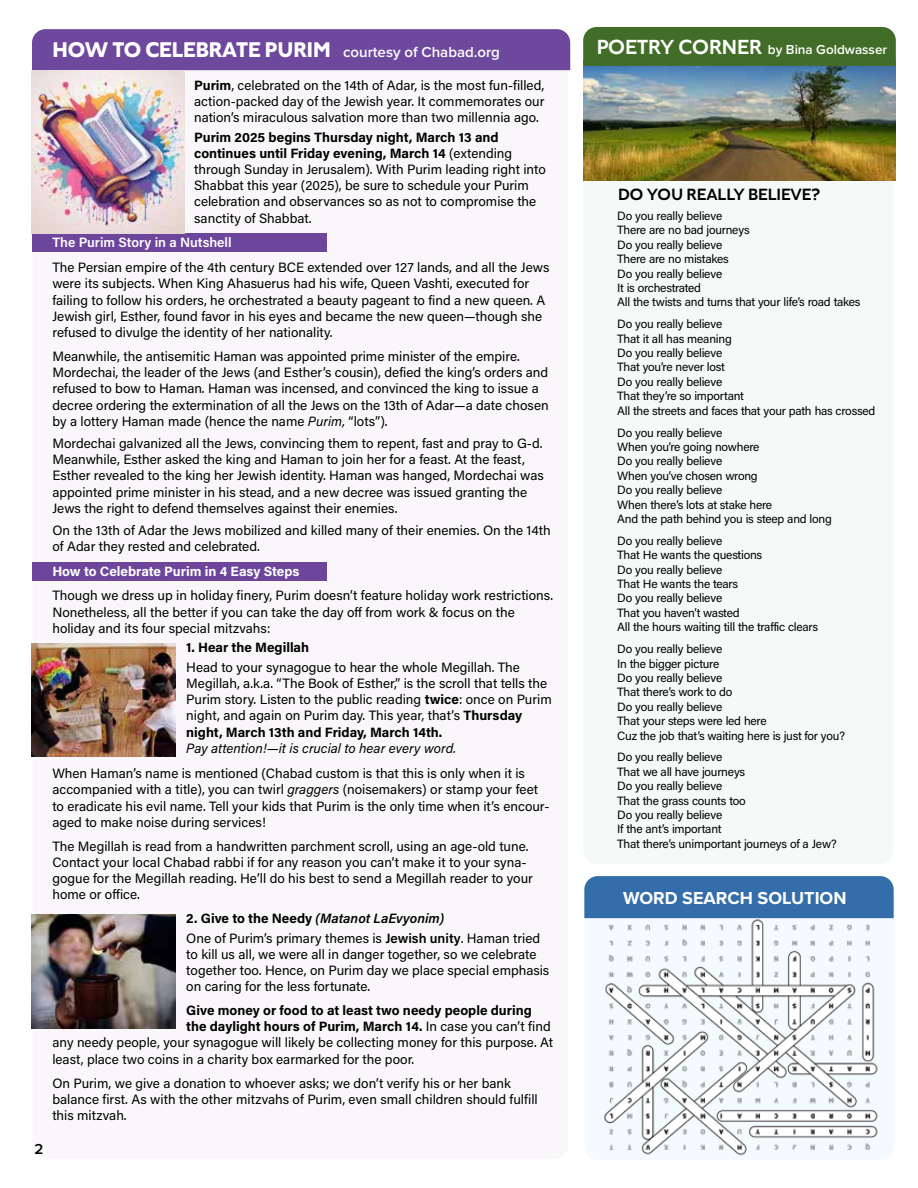
<style>
.page{position:relative;width:918px;height:1188px;background:#fff}
.page>*{position:absolute;margin:0;border:0;box-sizing:border-box;transform-origin:0 0}
.t1{font:700 18px "Proxima Nova";color:#fff}
.t2{font:600 15px "Proxima Nova";color:#fff}
.t3{font:500 15px "Agile Sans";color:#000}
.t4{font:600 15px "Proxima Nova";color:#000}
.t5{font:13.5px/16.2px "Acumin Pro";color:#000}
.t6{font:700 13.5px "Acumin Pro";color:#000}
.t7{font:italic 13.5px "Acumin Pro";color:#000}
.t8{font:700 13.5px "Acumin Pro";letter-spacing:-.005em;color:#fff}
.t9{font:600 13.5px "Proxima Nova";color:#fff}
.t10{font:600 13.5px "Acumin Pro";color:#fff}
.t11{font:12px/14.4px "Acumin Variable Concept";color:#000}
.s1{font-family:"Agile Sans";font-weight:700;font-size:19.5px}
.s2{font-weight:700}
.s3{font-style:italic}
.s4{font-weight:600;font-style:italic}
.s5{font-weight:600}
.s6{font-weight:400}
.s7{font-family:"Agile Sans";font-weight:500;font-size:18.75px}
</style>
<div class="page">
<img style="left:583px;top:66px;width:313px;height:114px">
<div style="left:583px;top:27px;width:313px;height:39px;background:#426d28"></div>
<img style="left:584px;top:918px;width:310px;height:242px">
<div style="left:584px;top:876px;width:310px;height:42px;background:#336eab"></div>
<div style="left:32px;top:29px;width:538px;height:41px;background:#6d489d"></div>
<div style="left:32px;top:563px;width:295px;height:18px;background:#6d469c"></div>
<div style="left:32px;top:233px;width:295px;height:19px;background:#6d469c"></div>
<img style="left:32px;top:70px;width:152px;height:163px">
<img style="left:31px;top:644px;width:145px;height:113px">
<img style="left:31px;top:915px;width:145px;height:114px">
<p class="t4" style="left:35px;top:1141px;width:10px">2</p>
<p class="t2" style="left:52px;top:43px;width:449px"><span class="s1">HOW TO CELEBRATE PURIM</span> courtesy of Chabad.org</p>
<p class="t5" style="left:194px;top:76px;width:352px;text-align:justify"><span class="s2">Purim</span>, celebrated on the 14th of Adar, is the most fun-filled, action-packed day of the Jewish year. It commemorates our nation’s miraculous salvation more than two millennia ago.</p>
<p class="t5" style="left:194px;top:128px;width:353px"><span class="s2">Purim 2025 begins Thursday night, March 13 and continues until Friday evening, March 14</span> (extending through Sunday in Jerusalem). With Purim leading right into Shabbat this year (2025), be sure to schedule your Purim celebration and observances so as not to compromise the sanctity of Shabbat.</p>
<p class="t10" style="left:52px;top:232px;width:181px">The Purim Story in a Nutshell</p>
<p class="t5" style="left:52px;top:259px;width:499px">The Persian empire of the 4th century BCE extended over 127 lands, and all the Jews were its subjects. When King Ahasuerus had his wife, Queen Vashti, executed for failing to follow his orders, he orchestrated a beauty pageant to find a new queen. A Jewish girl, Esther, found favor in his eyes and became the new queen—though she refused to divulge the identity of her nationality.</p>
<p class="t5" style="left:52px;top:348px;width:498px">Meanwhile, the antisemitic Haman was appointed prime minister of the empire.<br>Mordechai, the leader of the Jews (and Esther’s cousin), defied the king’s orders and refused to bow to Haman. Haman was incensed, and convinced the king to issue a decree ordering the extermination of all the Jews on the 13th of Adar—a date chosen by a lottery Haman made (hence the name <span class="s3">Purim,</span> “lots”).</p>
<p class="t5" style="left:52px;top:435px;width:493px">Mordechai galvanized all the Jews, convincing them to repent, fast and pray to G‑d.<br>Meanwhile, Esther asked the king and Haman to join her for a feast. At the feast, Esther revealed to the king her Jewish identity. Haman was hanged, Mordechai was appointed prime minister in his stead, and a new decree was issued granting the Jews the right to defend themselves against their enemies.</p>
<p class="t5" style="left:52px;top:522px;width:500px">On the 13th of Adar the Jews mobilized and killed many of their enemies. On the 14th of Adar they rested and celebrated.</p>
<p class="t8" style="left:52px;top:562px;width:249px">How to Celebrate Purim in 4 Easy Steps</p>
<p class="t5" style="left:52px;top:587px;width:502px">Though we dress up in holiday finery, Purim doesn’t feature holiday work restrictions.<br>Nonetheless, all the better if you can take the day off from work &amp; focus on the holiday and its four special mitzvahs:</p>
<p class="t6" style="left:186px;top:638px;width:124px">1. Hear the Megillah</p>
<p class="t5" style="left:186px;top:658px;width:367px">Head to your synagogue to hear the whole Megillah. The Megillah, a.k.a. “The Book of Esther,” is the scroll that tells the Purim story. Listen to the public reading <span class="s2">twice</span>: once on Purim night, and again on Purim day. This year, that’s <span class="s2">Thursday night, March 13th and Friday, March 14th.</span></p>
<p class="t7" style="left:186px;top:739px;width:271px">Pay attention!—it is crucial to hear every word.</p>
<p class="t5" style="left:52px;top:765px;width:499px">When Haman’s name is mentioned (Chabad custom is that this is only when it is accompanied with a title), you can twirl <span class="s3">graggers</span> (noisemakers) or stamp your feet to eradicate his evil name. Tell your kids that Purim is the only time when it’s encour&shy;aged to make noise during services!</p>
<p class="t5" style="left:52px;top:837px;width:482px">The Megillah is read from a handwritten parchment scroll, using an age-old tune.<br>Contact your local Chabad rabbi if for any reason you can’t make it to your syna&shy;gogue for the Megillah reading. He’ll do his best to send a Megillah reader to your home or office.</p>
<p class="t5" style="left:186px;top:909px;width:355px;line-height:19.2px"><span class="s2">2. Give to the Needy</span> <span class="s4">(Matanot LaEvyonim)<br></span>One of Purim’s primary themes is <span class="s5">Jewish unity</span>. Haman tried</p>
<p class="t5" style="left:186px;top:945px;width:365px">to kill us all, we were all in danger together, so we celebrate together too. Hence, on Purim day we place special emphasis on caring for the less fortunate.</p>
<p class="t6" style="left:186px;top:1001px;width:347px">Give money or food to at least two needy people during</p>
<p class="t6" style="left:186px;top:1017px;width:366px">the daylight hours of Purim, March 14. <span class="s6">In case you can’t find</span></p>
<p class="t5" style="left:52px;top:1034px;width:502px">any needy people, your synagogue will likely be collecting money for this purpose. At</p>
<p class="t5" style="left:52px;top:1050px;width:363px">least, place two coins in a charity box earmarked for the poor.</p>
<p class="t5" style="left:52px;top:1074px;width:487px">On Purim, we give a donation to whoever asks; we don’t verify his or her bank balance first. As with the other mitzvahs of Purim, even small children should fulfill this mitzvah.</p>
<p class="t9" style="left:597px;top:41px;width:292px"><span class="s7">POETRY CORNER</span> by Bina Goldwasser</p>
<p class="t3" style="left:618px;top:184px;width:203px">DO YOU REALLY BELIEVE?</p>
<p class="t11" style="left:617px;top:208px;width:245px">Do you really believe<br>There are no bad journeys<br>Do you really believe<br>There are no mistakes<br>Do you really believe<br>It is orchestrated<br>All the twists and turns that your life’s road takes</p>
<p class="t11" style="left:617px;top:316px;width:259px">Do you really believe<br>That it all has meaning<br>Do you really believe<br>That you’re never lost<br>Do you really believe<br>That they’re so important<br>All the streets and faces that your path has crossed</p>
<p class="t11" style="left:617px;top:425px;width:216px">Do you really believe<br>When you’re going nowhere<br>Do you really believe<br>When you’ve chosen wrong<br>Do you really believe<br>When there’s lots at stake here<br>And the path behind you is steep and long</p>
<p class="t11" style="left:617px;top:533px;width:202px">Do you really believe<br>That He wants the questions<br>Do you really believe<br>That He wants the tears<br>Do you really believe<br>That you haven’t wasted<br>All the hours waiting till the traffic clears</p>
<p class="t11" style="left:617px;top:641px;width:229px">Do you really believe<br>In the bigger picture<br>Do you really believe<br>That there’s work to do<br>Do you really believe<br>That your steps were led here<br>Cuz the job that’s waiting here is just for you?</p>
<p class="t11" style="left:617px;top:750px;width:221px">Do you really believe<br>That we all have journeys<br>Do you really believe<br>That the grass counts too<br>Do you really believe<br>If the ant’s important<br>That there’s unimportant journeys of a Jew?</p>
<h1 class="t1" style="left:623px;top:887px;width:225px">WORD SEARCH SOLUTION</h1>
</div>
